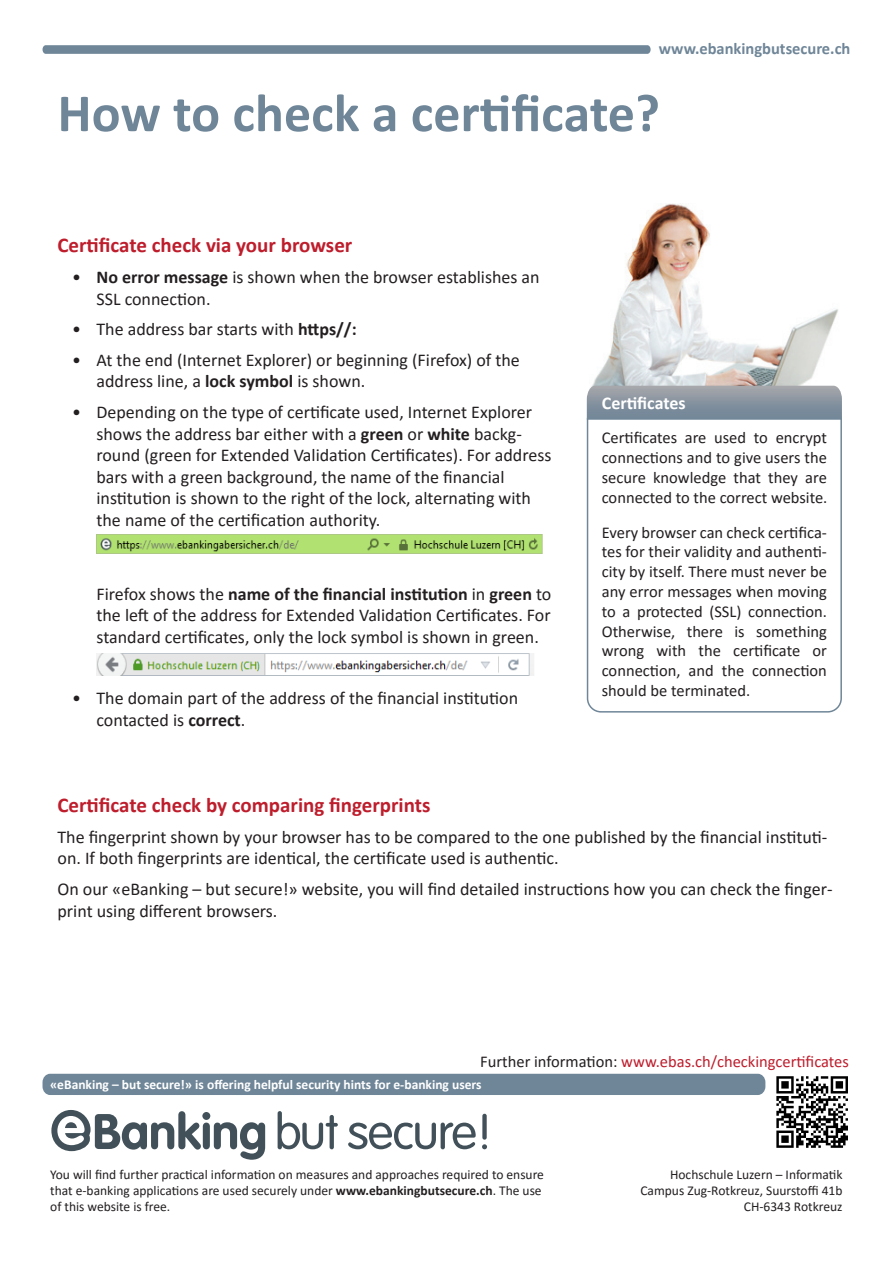
<style>
.page{position:relative;width:893px;height:1263px;background:#fff}
.page>*{position:absolute;margin:0;border:0;box-sizing:border-box;transform-origin:0 0}
.t1{font:700 54px "Calibri";color:#6f8698}
.t2{font:700 21px "Calibri";color:#be1d2c}
.t3{font:18px/21.6px "Calibri";color:#231f20}
.t4{font:700 18px "Calibri";color:#fff}
.t5{font:16.5px/19.8px "Calibri";color:#231f20;text-align:justify}
.t6{font:16.5px "Calibri";color:#be1d2c}
.t7{font:700 16.5px "Calibri";color:#6f8698}
.t8{font:13.5px/16.2px "Calibri";color:#231f20;text-align:right}
.t9{font:700 13.5px "Calibri";color:#fff}
.s1{font-weight:700}
.s2{color:#231f20}
</style>
<div class="page">
<img style="left:592px;top:203px;width:246px;height:183px">
<div style="left:43px;top:1074px;width:722px;height:21px;background:#6f8698;border-radius:8px"></div>
<svg style="left:43px;top:45px;width:608px;height:9px;background:#758b9c"></svg>
<div style="left:587px;top:405px;width:255px;height:308px;border:2px solid #6f8698;border-radius:14px"></div>
<svg style="left:587px;top:386px;width:255px;height:34px;background:#8995a1"></svg>
<svg style="left:51px;top:1110px;width:214px;height:50px"></svg>
<svg style="left:278px;top:1111px;width:60px;height:38px"></svg>
<svg style="left:348px;top:1122px;width:128px;height:27px"></svg>
<svg style="left:482px;top:1114px;width:5px;height:35px"></svg>
<img style="left:96px;top:535px;width:447px;height:19px">
<img style="left:97px;top:653px;width:437px;height:22px">
<svg style="left:776px;top:1076px;width:72px;height:72px"></svg>
<p class="t7" style="left:659px;top:37px;width:193px">www.ebankingbutsecure.ch</p>
<h1 class="t1" style="left:58px;top:75px;width:604px">How to check a certificate?</h1>
<p class="t2" style="left:58px;top:231px;width:296px">Certificate check via your browser</p>
<p class="t3" style="left:97px;top:266px;width:445px;text-indent:-24px">• <span class="s1">No error message</span> is shown when the browser establishes an<br>SSL connection.</p>
<p class="t3" style="left:72px;top:318px;width:286px">• The address bar starts with <span class="s1">https//:</span></p>
<p class="t3" style="left:97px;top:348px;width:425px;text-indent:-24px">• At the end (Internet Explorer) or beginning (Firefox) of the address line, a <span class="s1">lock symbol</span> is shown.</p>
<p class="t3" style="left:96px;top:401px;width:456px;text-indent:-24px">• Depending on the type of certificate used, Internet Explorer shows the address bar either with a <span class="s1">green</span> or <span class="s1">white</span> backg&shy;round (green for Extended Validation Certificates). For address bars with a green background, the name of the financial institution is shown to the right of the lock, alternating with the name of the certification authority.</p>
<p class="t3" style="left:96px;top:582px;width:456px;text-align:justify">Firefox shows the <span class="s1">name of the financial institution</span> in <span class="s1">green</span> to the left of the address for Extended Validation Certificates. For standard certificates, only the lock symbol is shown in green.</p>
<p class="t3" style="left:96px;top:687px;width:423px;text-indent:-24px">• The domain part of the address of the financial institution contacted is <span class="s1">correct</span>.</p>
<p class="t4" style="left:602px;top:390px;width:85px">Certificates</p>
<p class="t5" style="left:602px;top:427px;width:227px">Certificates are used to encrypt connections and to give users the secure knowledge that they are connected to the correct website.</p>
<p class="t5" style="left:602px;top:522px;width:227px">Every browser can check certifica&shy;tes for their validity and authenti&shy;city by itself. There must never be any error messages when moving to a protected (SSL) connection.<br>Otherwise, there is something wrong with the certificate or connection, and the connection should be terminated.</p>
<p class="t2" style="left:58px;top:790px;width:374px">Certificate check by comparing fingerprints</p>
<p class="t3" style="left:58px;top:825px;width:771px">The fingerprint shown by your browser has to be compared to the one published by the financial instituti&shy;on. If both fingerprints are identical, the certificate used is authentic.</p>
<p class="t3" style="left:58px;top:878px;width:776px">On our «eBanking – but secure!» website, you will find detailed instructions how you can check the finger&shy;print using different browsers.</p>
<p class="t6" style="left:480px;top:1050px;width:370px"><span class="s2">Further information:</span> www.ebas.ch/checkingcertificates</p>
<p class="t9" style="left:50px;top:1075px;width:433px">«eBanking – but secure!» is offering helpful security hints for e-banking users</p>
<p class="t8" style="left:50px;top:1165px;width:495px;text-align:left">You will find further practical information on measures and approaches required to ensure that e-banking applications are used securely under <span class="s1">www.ebankingbutsecure.ch</span>. The use of this website is free.</p>
<p class="t8" style="left:640px;top:1165px;width:204px">Hochschule Luzern – Informatik<br>Campus Zug-Rotkreuz, Suurstoffi 41b<br>CH-6343 Rotkreuz</p>
</div>
